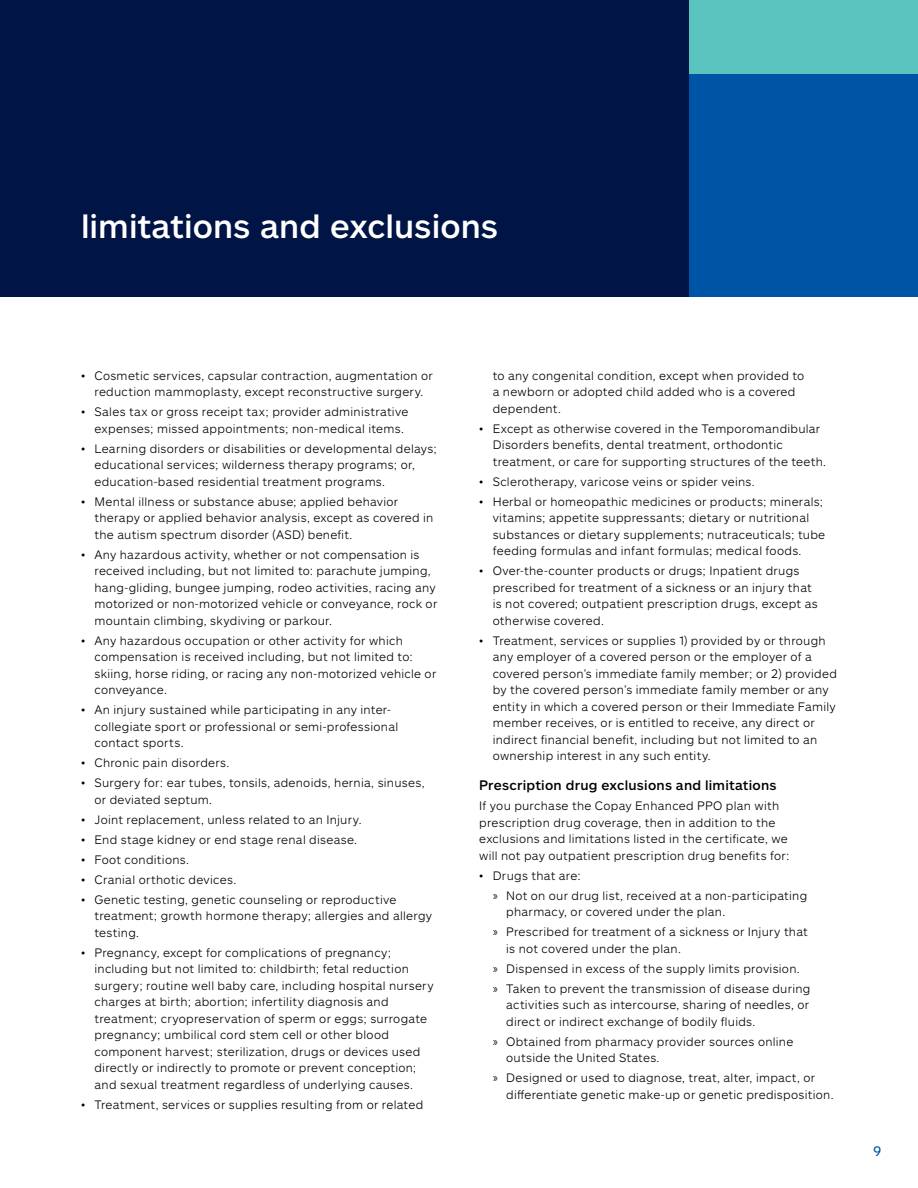
<style>
.page{position:relative;width:918px;height:1188px;background:#fff}
.page>*{position:absolute;margin:0;border:0;box-sizing:border-box;transform-origin:0 0}
.t1{font:500 33px "Allstate Sans";color:#fff}
.t2{font:500 13.5px "Allstate Sans";letter-spacing:.015em;color:#000}
.t3{font:13.5px "Allstate Sans";color:#0054a6}
.t4{font:300 12px/16.5px "Allstate Sans";letter-spacing:.025em;color:#000}
</style>
<div class="page">
<div style="left:0;top:0;width:804px;height:297px;background:#001446"></div>
<div style="left:689px;top:0;width:229px;height:297px;background:#5bc4bf"></div>
<div style="left:689px;top:74px;width:229px;height:223px;background:#0054a6"></div>
<h1 class="t1" style="left:81px;top:205px;width:419px">limitations and exclusions</h1>
<p class="t4" style="left:81px;top:367px;width:353px;text-align:center">• Cosmetic services, capsular contraction, augmentation or reduction mammoplasty, except reconstructive surgery.</p>
<p class="t4" style="left:94px;top:403px;width:315px;text-indent:-14px">• Sales tax or gross receipt tax; provider administrative expenses; missed appointments; non-medical items.</p>
<p class="t4" style="left:94px;top:440px;width:344px;text-indent:-14px">• Learning disorders or disabilities or developmental delays; educational services; wilderness therapy programs; or, education-based residential treatment programs.</p>
<p class="t4" style="left:94px;top:493px;width:341px;text-indent:-14px">• Mental illness or substance abuse; applied behavior therapy or applied behavior analysis, except as covered in the autism spectrum disorder (ASD) benefit.</p>
<p class="t4" style="left:94px;top:546px;width:344px;text-indent:-14px">• Any hazardous activity, whether or not compensation is received including, but not limited to: parachute jumping, hang-gliding, bungee jumping, rodeo activities, racing any motorized or non-motorized vehicle or conveyance, rock or mountain climbing, skydiving or parkour.</p>
<p class="t4" style="left:94px;top:632px;width:343px;text-indent:-14px">• Any hazardous occupation or other activity for which compensation is received including, but not limited to: skiing, horse riding, or racing any non-motorized vehicle or conveyance.</p>
<p class="t4" style="left:94px;top:701px;width:305px;text-indent:-14px">• An injury sustained while participating in any inter&shy;collegiate sport or professional or semi-professional contact sports.</p>
<p class="t4" style="left:81px;top:754px;width:150px">• Chronic pain disorders.</p>
<p class="t4" style="left:94px;top:774px;width:332px;text-indent:-14px">• Surgery for: ear tubes, tonsils, adenoids, hernia, sinuses, or deviated septum.</p>
<p class="t4" style="left:81px;top:811px;width:282px">• Joint replacement, unless related to an Injury.</p>
<p class="t4" style="left:81px;top:831px;width:278px">• End stage kidney or end stage renal disease.</p>
<p class="t4" style="left:81px;top:851px;width:109px">• Foot conditions.</p>
<p class="t4" style="left:81px;top:871px;width:157px">• Cranial orthotic devices.</p>
<p class="t4" style="left:94px;top:891px;width:339px;text-indent:-14px">• Genetic testing, genetic counseling or reproductive treatment; growth hormone therapy; allergies and allergy testing.</p>
<p class="t4" style="left:94px;top:944px;width:341px;text-indent:-14px">• Pregnancy, except for complications of pregnancy; including but not limited to: childbirth; fetal reduction surgery; routine well baby care, including hospital nursery charges at birth; abortion; infertility diagnosis and treatment; cryopreservation of sperm or eggs; surrogate pregnancy; umbilical cord stem cell or other blood component harvest; sterilization, drugs or devices used directly or indirectly to promote or prevent conception; and sexual treatment regardless of underlying causes.</p>
<p class="t4" style="left:81px;top:1096px;width:344px">• Treatment, services or supplies resulting from or related</p>
<p class="t4" style="left:493px;top:367px;width:313px">to any congenital condition, except when provided to a newborn or adopted child added who is a covered dependent.</p>
<p class="t4" style="left:493px;top:420px;width:335px;text-indent:-14px">• Except as otherwise covered in the Temporomandibular<br>Disorders benefits, dental treatment, orthodontic treatment, or care for supporting structures of the teeth.</p>
<p class="t4" style="left:479px;top:473px;width:277px">• Sclerotherapy, varicose veins or spider veins.</p>
<p class="t4" style="left:493px;top:493px;width:334px;text-indent:-14px">• Herbal or homeopathic medicines or products; minerals; vitamins; appetite suppressants; dietary or nutritional substances or dietary supplements; nutraceuticals; tube feeding formulas and infant formulas; medical foods.</p>
<p class="t4" style="left:493px;top:562px;width:327px;text-indent:-14px">• Over-the-counter products or drugs; Inpatient drugs prescribed for treatment of a sickness or an injury that is not covered; outpatient prescription drugs, except as otherwise covered.</p>
<p class="t4" style="left:493px;top:632px;width:346px;text-indent:-14px">• Treatment, services or supplies 1) provided by or through any employer of a covered person or the employer of a covered person’s immediate family member; or 2) provided by the covered person’s immediate family member or any entity in which a covered person or their Immediate Family member receives, or is entitled to receive, any direct or indirect financial benefit, including but not limited to an ownership interest in any such entity.</p>
<p class="t2" style="left:479px;top:777px;width:299px">Prescription drug exclusions and limitations</p>
<p class="t4" style="left:479px;top:797px;width:312px">If you purchase the Copay Enhanced PPO plan with prescription drug coverage, then in addition to the exclusions and limitations listed in the certificate, we will not pay outpatient prescription drug benefits for:</p>
<p class="t4" style="left:493px;top:865px;width:316px;line-height:20px;text-indent:-14px">• Drugs that are:<br>» Not on our drug list, received at a non-participating</p>
<p class="t4" style="left:493px;top:902px;width:317px;line-height:20px;text-indent:14px">pharmacy, or covered under the plan.<br>» Prescribed for treatment of a sickness or Injury that</p>
<p class="t4" style="left:493px;top:938px;width:319px;line-height:20px;text-indent:14px">is not covered under the plan.<br>» Dispensed in excess of the supply limits provision.<br>» Taken to prevent the transmission of disease during</p>
<p class="t4" style="left:506px;top:996px;width:304px">activities such as intercourse, sharing of needles, or direct or indirect exchange of bodily fluids.</p>
<p class="t4" style="left:506px;top:1033px;width:289px;text-indent:-14px">» Obtained from pharmacy provider sources online outside the United States.</p>
<p class="t4" style="left:506px;top:1069px;width:329px;text-indent:-14px">» Designed or used to diagnose, treat, alter, impact, or differentiate genetic make-up or genetic predisposition.</p>
<p class="t3" style="left:874px;top:1142px;width:9px">9</p>
</div>
